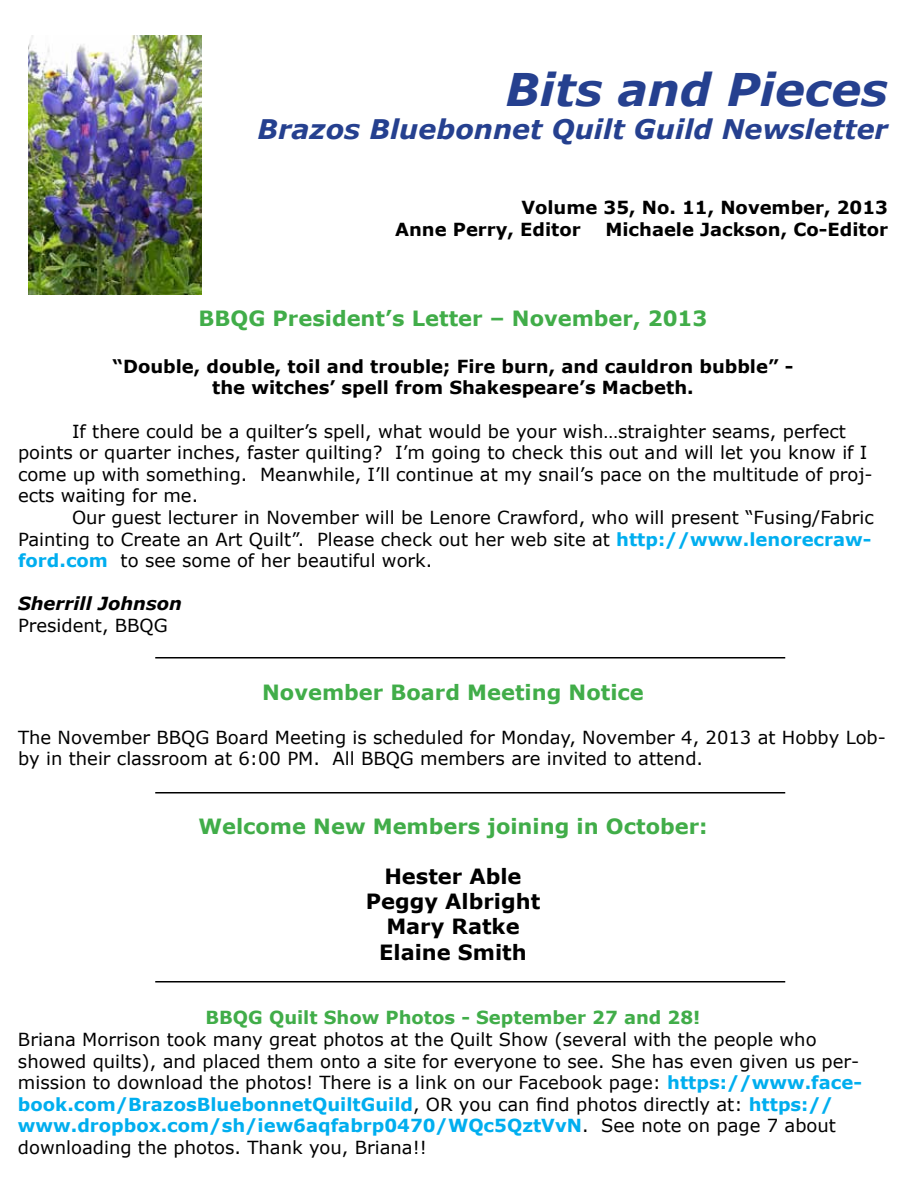
<style>
.page{position:relative;width:918px;height:1188px;background:#fff}
.page>*{position:absolute;margin:0;border:0;box-sizing:border-box;transform-origin:0 0}
.t1{font:italic 700 45px "Verdana";color:#25408f}
.t2{font:italic 700 27px "Verdana";color:#25408f}
.t3{font:700 21px "Verdana";color:#41ad49}
.t4{font:700 21px/25.2px "Verdana";color:#000;text-align:center}
.t5{font:18px/21.6px "Verdana";color:#000}
.t6{font:700 18px/21.6px "Verdana";color:#000}
.t7{font:700 18px "Verdana";color:#41ad49}
.t8{font:italic 700 18px "Verdana";color:#000}
.s1{font-weight:700;color:#00aeef}
</style>
<div class="page">
<img style="left:28px;top:35px;width:173px;height:260px">
<hr style="left:155px;top:981px;width:630px;height:1px;background:#000">
<hr style="left:155px;top:792px;width:630px;height:2px;background:#000">
<hr style="left:155px;top:657px;width:630px;height:1px;background:#000">
<h1 class="t1" style="left:506px;top:58px;width:384px">Bits and Pieces</h1>
<h2 class="t2" style="left:258px;top:110px;width:632px">Brazos Bluebonnet Quilt Guild Newsletter</h2>
<p class="t6" style="left:395px;top:197px;width:494px;text-indent:126px">Volume 35, No. 11, November, 2013<br>Anne Perry, Editor</p>
<p class="t6" style="left:605px;top:218px;width:284px">Michaele Jackson, Co-Editor</p>
<p class="t3" style="left:199px;top:303px;width:510px">BBQG President’s Letter – November, 2013</p>
<p class="t6" style="left:112px;top:355px;width:682px;text-align:center">“Double, double, toil and trouble; Fire burn, and cauldron bubble” - the witches’ spell from Shakespeare’s Macbeth.</p>
<p class="t5" style="left:18px;top:420px;width:856px;text-indent:54px">If there could be a quilter’s spell, what would be your wish…straighter seams, perfect points or quarter inches, faster quilting? I’m going to check this out and will let you know if I come up with something. Meanwhile, I’ll continue at my snail’s pace on the multitude of proj&shy;ects waiting for me.</p>
<p class="t5" style="left:18px;top:506px;width:857px;text-indent:54px">Our guest lecturer in November will be Lenore Crawford, who will present “Fusing/Fabric<br>Painting to Create an Art Quilt”. Please check out her web site at <span class="s1">http://www.lenorecraw&shy;ford.com</span> to see some of her beautiful work.</p>
<p class="t8" style="left:18px;top:591px;width:165px">Sherrill Johnson</p>
<p class="t5" style="left:18px;top:614px;width:151px">President, BBQG</p>
<p class="t3" style="left:262px;top:678px;width:383px">November Board Meeting Notice</p>
<p class="t5" style="left:18px;top:726px;width:870px">The November BBQG Board Meeting is scheduled for Monday, November 4, 2013 at Hobby Lob&shy;by in their classroom at 6:00 PM. All BBQG members are invited to attend.</p>
<p class="t3" style="left:198px;top:811px;width:511px">Welcome New Members joining in October:</p>
<p class="t4" style="left:366px;top:863px;width:176px">Hester Able<br>Peggy Albright<br>Mary Ratke<br>Elaine Smith</p>
<p class="t7" style="left:206px;top:1005px;width:496px">BBQG Quilt Show Photos - September 27 and 28!</p>
<p class="t5" style="left:18px;top:1028px;width:846px">Briana Morrison took many great photos at the Quilt Show (several with the people who showed quilts), and placed them onto a site for everyone to see. She has even given us per&shy;mission to download the photos! There is a link on our Facebook page: <span class="s1">https://www.face&shy;book.com/BrazosBluebonnetQuiltGuild</span>, OR you can find photos directly at: <span class="s1">https:// www.dropbox.com/sh/iew6aqfabrp0470/WQc5QztVvN</span>. See note on page 7 about downloading the photos. Thank you, Briana!!</p>
</div>
